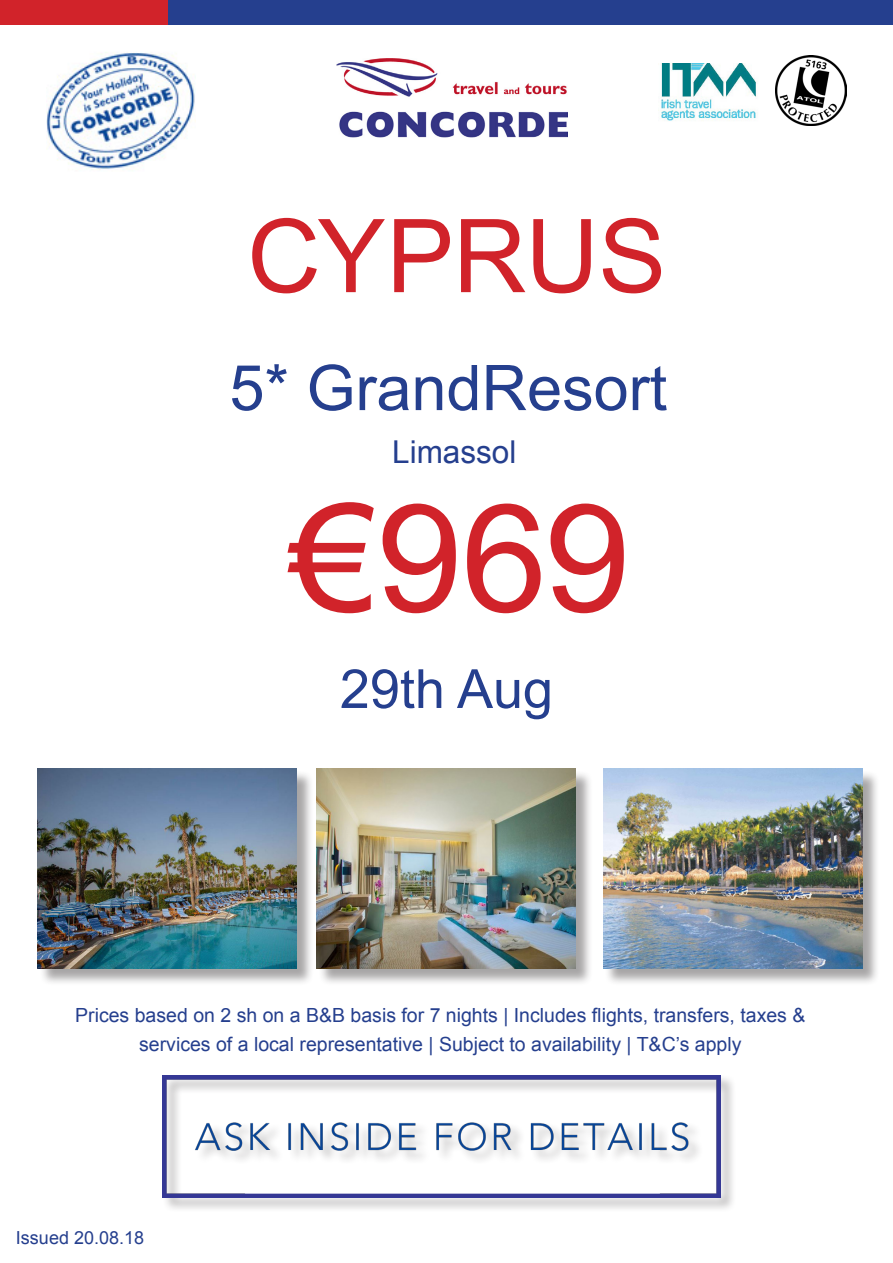
<style>
.page{position:relative;width:893px;height:1263px;background:#fff}
.page>*{position:absolute;margin:0;border:0;box-sizing:border-box;transform-origin:0 0}
.Head_1{font:150px "Arial";color:#d1232a;scale:1.04 1}
.Head_1-2{font:102px "Arial";letter-spacing:-.015em;color:#d1232a}
.t1{font:63px "Arial";color:#253f8e}
.t2{font:54px "Arial";color:#253f8e}
.t3{font:31.5px "Arial";color:#253f8e}
.t4{font:19.5px "Arial";color:#253f8e}
.t5{font:18px "Arial";color:#253f8e}
</style>
<div class="page">
<img style="left:337px;top:59px;width:230px;height:78px">
<img style="left:47px;top:52px;width:148px;height:118px">
<img style="left:660px;top:64px;width:98px;height:57px">
<div style="left:67px;top:0;width:826px;height:24px;background:#253f8e"></div>
<div style="left:0;top:0;width:167px;height:24px;background:#d1232a"></div>
<img style="left:776px;top:55px;width:71px;height:71px">
<div style="left:162px;top:1074px;width:574px;height:139px;background:#231f20;opacity:.35"></div>
<img style="left:163px;top:1075px;width:558px;height:122px">
<div style="left:39px;top:770px;width:275px;height:216px;background:#231f20;opacity:.4"></div>
<img style="left:37px;top:769px;width:259px;height:200px">
<div style="left:318px;top:770px;width:275px;height:217px;background:#231f20;opacity:.4"></div>
<img style="left:316px;top:769px;width:259px;height:200px">
<div style="left:605px;top:770px;width:275px;height:216px;background:#231f20;opacity:.4"></div>
<img style="left:603px;top:769px;width:259px;height:200px">
<p class="Head_1-2" style="left:247px;top:190px;width:421px">CYPRUS</p>
<p class="t1" style="left:229px;top:347px;width:439px">5* GrandResort</p>
<p class="t3" style="left:392px;top:432px;width:126px">Limassol</p>
<p class="Head_1" style="left:290px;top:460px;width:329px">€969</p>
<p class="t2" style="left:340px;top:654px;width:215px">29th Aug</p>
<p class="t4" style="left:75px;top:1003px;width:732px">Prices based on 2 sh on a B&amp;B basis for 7 nights | Includes flights, transfers, taxes &amp;</p>
<p class="t4" style="left:139px;top:1031px;width:604px">services of a local representative | Subject to availability | T&amp;C’s apply</p>
<p class="t5" style="left:16px;top:1225px;width:130px">Issued 20.08.18</p>
</div>
